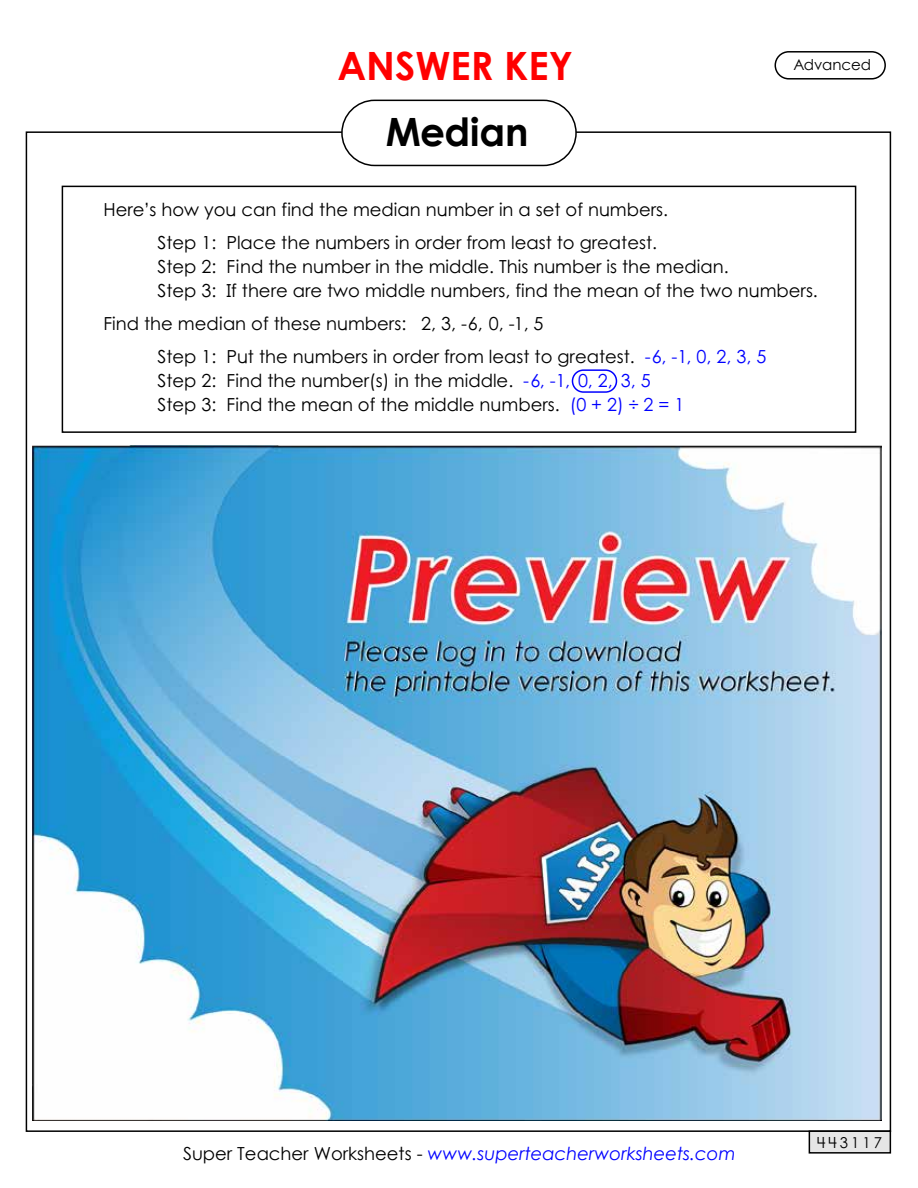
<style>
.page{position:relative;width:918px;height:1188px;background:#fff}
.page>*{position:absolute;margin:0;border:0;box-sizing:border-box;transform-origin:0 0}
.t1{font:700 39px "Century STW4";color:#f00}
.t2{font:700 39px "Century STW4";color:#000}
.t3{font:18px/33px "Century STW4";color:#000}
.t4{font:italic 18px "Century Gothic 2";color:#00f}
.t5{font:15px "Century Gothic 2";color:#000}
.t6{font:15px "Century STW4";letter-spacing:.2em;color:#000}
.s1{color:#00f}
.s2{font-style:normal;color:#000}
</style>
<div class="page">
<div style="left:26px;top:131px;width:865px;height:1001px;background:#fff;border:2px solid #000"></div>
<div style="left:342px;top:100px;width:234px;height:65px;background:#fff;border-radius:33px"></div>
<div style="left:341px;top:100px;width:236px;height:66px;border:2px solid #000;border-radius:33px"></div>
<div style="left:775px;top:51px;width:111px;height:29px;border:2px solid #000;border-radius:14px"></div>
<div style="left:62px;top:186px;width:794px;height:247px;border:2px solid #000"></div>
<div style="left:809px;top:1130px;width:82px;height:24px;background:#e6e6e6;border:2px solid #000"></div>
<div style="left:572px;top:369px;width:45px;height:24px;border:2px solid #00f;border-radius:11px"></div>
<img style="left:33px;top:445px;width:849px;height:676px">
<h1 class="t1" style="left:337px;top:36px;width:237px">ANSWER KEY</h1>
<h1 class="t2" style="left:386px;top:102px;width:144px">Median</h1>
<p class="t5" style="left:793px;top:54px;width:79px">Advanced</p>
<p class="t3" style="left:157px;top:193px;width:512px;text-indent:-54px">Here’s how you can find the median number in a set of numbers.<br>Step 1: Place the numbers in order from least to greatest.</p>
<p class="t3" style="left:157px;top:254px;width:662px;line-height:24px">Step 2: Find the number in the middle. This number is the median.<br>Step 3: If there are two middle numbers, find the mean of the two numbers.</p>
<p class="t3" style="left:157px;top:307px;width:610px;text-indent:-54px">Find the median of these numbers: 2, 3, -6, 0, -1, 5<br>Step 1: Put the numbers in order from least to greatest. <span class="s1">-6, -1, 0, 2, 3, 5</span></p>
<p class="t3" style="left:157px;top:368px;width:529px;line-height:24px">Step 2: Find the number(s) in the middle. <span class="s1">-6, -1, 0, 2, 3, 5<br></span>Step 3: Find the mean of the middle numbers. <span class="s1">(0 + 2) ÷ 2 = 1</span></p>
<p class="t4" style="left:183px;top:1141px;width:554px"><span class="s2">Super Teacher Worksheets -</span> www.superteacherworksheets.com</p>
<p class="t6" style="left:817px;top:1132px;width:66px">443117</p>
</div>
